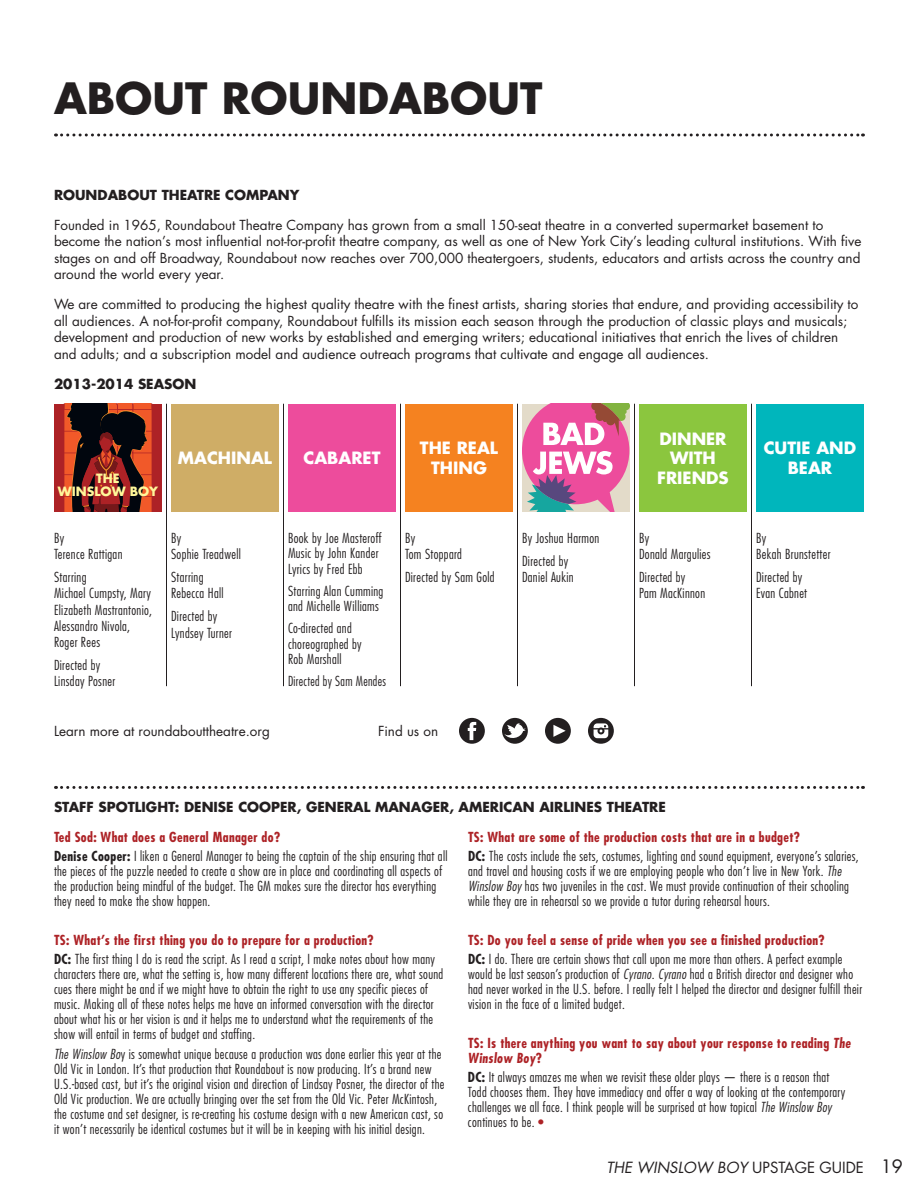
<style>
.page{position:relative;width:918px;height:1188px;background:#fff}
.page>*{position:absolute;margin:0;border:0;box-sizing:border-box;transform-origin:0 0}
.t1{font:700 42px "Futura";color:#231f20}
.t2{font:700 16.5px/19.8px "Futura";color:#fff;text-align:center}
.t3{font:italic 15px "Futura";color:#231f20}
.t4{font:300 condensed 13.5px/15px "Futura";letter-spacing:.025em;color:#231f20}
.t5{font:13.5px/16.5px "Futura";color:#231f20}
.t6{font:700 13.5px "Futura";color:#231f20}
.t7{font:700 condensed 13.5px/15px "Futura";letter-spacing:.025em;color:#ad2226}
.t8{font:300 condensed 13.5px "Futura";letter-spacing:.025em;color:#231f20;scale:.95 1}
.t9{font:700 12.45px/12.5px "Futura";color:#fff79a;text-align:center}
.s1{font-weight:700;color:#ad2226}
.s2{font-weight:700}
.s3{font-style:italic}
.s4{color:#ad2226}
.s5{font-style:normal}
.s6{font-style:normal;font-size:18px}
</style>
<div class="page">
<svg style="left:56px;top:134px;width:807px;height:3px"></svg>
<svg style="left:56px;top:786px;width:807px;height:3px"></svg>
<div style="left:459px;top:718px;width:26px;height:26px;background:#231f20;border-radius:50%"></div>
<svg style="left:468px;top:722px;width:8px;height:18px"></svg>
<div style="left:545px;top:718px;width:26px;height:26px;background:#231f20;border-radius:50%"></div>
<svg style="left:553px;top:725px;width:13px;height:12px"></svg>
<svg style="left:502px;top:718px;width:26px;height:26px"></svg>
<svg style="left:504px;top:723px;width:22px;height:18px"></svg>
<svg style="left:588px;top:718px;width:26px;height:26px"></svg>
<svg style="left:594px;top:723px;width:14px;height:15px"></svg>
<svg style="left:522px;top:404px;width:108px;height:108px;background:#d786ac"></svg>
<div style="left:54px;top:404px;width:108px;height:108px;background:#ad2226"></div>
<svg style="left:64px;top:404px;width:88px;height:108px"></svg>
<div style="left:639px;top:404px;width:108px;height:108px;background:#8bc63e"></div>
<div style="left:405px;top:404px;width:108px;height:108px;background:#f58220"></div>
<div style="left:756px;top:404px;width:108px;height:108px;background:#00b6bc"></div>
<div style="left:171px;top:404px;width:108px;height:108px;background:#cfad66"></div>
<div style="left:288px;top:404px;width:108px;height:108px;background:#ed4c9c"></div>
<hr style="left:166px;top:404px;width:1px;height:282px;background:#231f20">
<hr style="left:283px;top:404px;width:1px;height:282px;background:#231f20">
<hr style="left:400px;top:404px;width:1px;height:282px;background:#231f20">
<hr style="left:517px;top:404px;width:1px;height:282px;background:#231f20">
<hr style="left:634px;top:404px;width:1px;height:282px;background:#231f20">
<hr style="left:751px;top:404px;width:1px;height:282px;background:#231f20">
<h1 class="t1" style="left:54px;top:71px;width:490px">ABOUT ROUNDABOUT</h1>
<p class="t6" style="left:54px;top:186px;width:247px">ROUNDABOUT THEATRE COMPANY</p>
<p class="t5" style="left:54px;top:217px;width:809px">Founded in 1965, Roundabout Theatre Company has grown from a small 150-seat theatre in a converted supermarket basement to become the nation’s most influential not-for-profit theatre company, as well as one of New York City’s leading cultural institutions. With five stages on and off Broadway, Roundabout now reaches over 700,000 theatergoers, students, educators and artists across the country and around the world every year.</p>
<p class="t5" style="left:54px;top:296px;width:806px">We are committed to producing the highest quality theatre with the finest artists, sharing stories that endure, and providing accessibility to all audiences. A not-for-profit company, Roundabout fulfills its mission each season through the production of classic plays and musicals; development and production of new works by established and emerging writers; educational initiatives that enrich the lives of children and adults; and a subscription model and audience outreach programs that cultivate and engage all audiences.</p>
<p class="t6" style="left:54px;top:375px;width:144px">2013-2014 SEASON</p>
<p class="t9" style="left:58px;top:472px;width:102px">THE<br>WINSLOW BOY</p>
<p class="t2" style="left:178px;top:448px;width:96px">MACHINAL</p>
<p class="t2" style="left:304px;top:448px;width:78px">CABARET</p>
<p class="t2" style="left:420px;top:438px;width:80px">THE REAL<br>THING</p>
<p class="t2" style="left:657px;top:428px;width:73px">DINNER<br>WITH<br>FRIENDS</p>
<p class="t2" style="left:764px;top:438px;width:94px">CUTIE AND<br>BEAR</p>
<p class="t4" style="left:54px;top:530px;width:70px;line-height:16.2px">By<br>Terence Rattigan</p>
<p class="t4" style="left:54px;top:569px;width:100px;line-height:16.2px">Starring<br>Michael Cumpsty, Mary<br>Elizabeth Mastrantonio,<br>Alessandro Nivola,<br>Roger Rees</p>
<p class="t4" style="left:54px;top:657px;width:63px;line-height:16.2px">Directed by<br>Linsday Posner</p>
<p class="t4" style="left:171px;top:530px;width:71px;line-height:16.2px">By<br>Sophie Treadwell</p>
<p class="t4" style="left:171px;top:569px;width:54px;line-height:16.2px">Starring<br>Rebecca Hall</p>
<p class="t4" style="left:171px;top:608px;width:62px;line-height:16.2px">Directed by<br>Lyndsey Turner</p>
<p class="t4" style="left:288px;top:530px;width:95px">Book by Joe Masteroff<br>Music by John Kander<br>Lyrics by Fred Ebb</p>
<p class="t4" style="left:288px;top:583px;width:97px">Starring Alan Cumming and Michelle Williams</p>
<p class="t4" style="left:288px;top:621px;width:75px">Co-directed and choreographed by<br>Rob Marshall</p>
<p class="t8" style="left:288px;top:673px;width:105px">Directed by Sam Mendes</p>
<p class="t4" style="left:405px;top:530px;width:58px;line-height:16.2px">By<br>Tom Stoppard</p>
<p class="t4" style="left:405px;top:570px;width:91px">Directed by Sam Gold</p>
<p class="t4" style="left:522px;top:527px;width:79px;line-height:23px">By Joshua Harmon<br>Directed by</p>
<p class="t4" style="left:522px;top:570px;width:53px">Daniel Aukin</p>
<p class="t4" style="left:639px;top:530px;width:73px;line-height:16.2px">By<br>Donald Margulies</p>
<p class="t4" style="left:639px;top:569px;width:68px;line-height:16.2px">Directed by<br>Pam MacKinnon</p>
<p class="t4" style="left:756px;top:530px;width:76px;line-height:16.2px">By<br>Bekah Brunstetter</p>
<p class="t4" style="left:756px;top:569px;width:53px;line-height:16.2px">Directed by<br>Evan Cabnet</p>
<p class="t5" style="left:54px;top:723px;width:217px">Learn more at roundabouttheatre.org</p>
<p class="t5" style="left:378px;top:723px;width:62px">Find us on</p>
<p class="t6" style="left:54px;top:798px;width:613px">STAFF SPOTLIGHT: DENISE COOPER, GENERAL MANAGER, AMERICAN AIRLINES THEATRE</p>
<p class="t4" style="left:54px;top:827px;width:395px;line-height:19.4px"><span class="s1">Ted Sod: What does a General Manager do?<br></span><span class="s2">Denise Cooper:</span> I liken a General Manager to being the captain of the ship ensuring that all</p>
<p class="t4" style="left:54px;top:864px;width:390px">the pieces of the puzzle needed to create a show are in place and coordinating all aspects of the production being mindful of the budget. The GM makes sure the director has everything they need to make the show happen.</p>
<p class="t4" style="left:54px;top:930px;width:383px;line-height:19.4px"><span class="s1">TS: What’s the first thing you do to prepare for a production?<br></span><span class="s2">DC:</span> The first thing I do is read the script. As I read a script, I make notes about how many</p>
<p class="t4" style="left:54px;top:967px;width:391px">characters there are, what the setting is, how many different locations there are, what sound cues there might be and if we might have to obtain the right to use any specific pieces of music. Making all of these notes helps me have an informed conversation with the director about what his or her vision is and it helps me to understand what the requirements of the show will entail in terms of budget and staffing.</p>
<p class="t4" style="left:54px;top:1046px;width:392px"><span class="s3">The Winslow Bo</span>y is somewhat unique because a production was done earlier this year at the Old Vic in London. It’s that production that Roundabout is now producing. It’s a brand new U.S.-based cast, but it’s the original vision and direction of Lindsay Posner, the director of the Old Vic production. We are actually bringing over the set from the Old Vic. Peter McKintosh, the costume and set designer, is re-creating his costume design with a new American cast, so it won’t necessarily be identical costumes but it will be in keeping with his initial design.</p>
<p class="t4" style="left:468px;top:827px;width:392px;line-height:19.4px"><span class="s1">TS: What are some of the production costs that are in a budget?<br></span><span class="s2">DC:</span> The costs include the sets, costumes, lighting and sound equipment, everyone’s salaries,</p>
<p class="t4" style="left:468px;top:864px;width:383px">and travel and housing costs if we are employing people who don’t live in New York. <span class="s3">The<br>Winslow Boy</span> has two juveniles in the cast. We must provide continuation of their schooling while they are in rehearsal so we provide a tutor during rehearsal hours.</p>
<p class="t4" style="left:468px;top:930px;width:376px;line-height:19.4px"><span class="s1">TS: Do you feel a sense of pride when you see a finished production?<br></span><span class="s2">DC:</span> I do. There are certain shows that call upon me more than others. A perfect example</p>
<p class="t4" style="left:468px;top:967px;width:396px">would be last season’s production of <span class="s3">Cyrano</span>. <span class="s3">Cyrano</span> had a British director and designer who had never worked in the U.S. before. I really felt I helped the director and designer fulfill their vision in the face of a limited budget.</p>
<p class="t7" style="left:468px;top:1035px;width:386px">TS: Is there anything you want to say about your response to reading The<br>Winslow Boy?</p>
<p class="t4" style="left:468px;top:1070px;width:379px"><span class="s2">DC:</span> It always amazes me when we revisit these older plays — there is a reason that Todd chooses them. They have immediacy and offer a way of looking at the contemporary challenges we all face. I think people will be surprised at how topical <span class="s3">The Winslow Boy </span>continues to be. <span class="s4">•</span></p>
<p class="t3" style="left:606px;top:1158px;width:298px">THE WINSLOW BOY <span class="s5">UPSTAGE GUIDE</span> <span class="s6">19</span></p>
</div>
